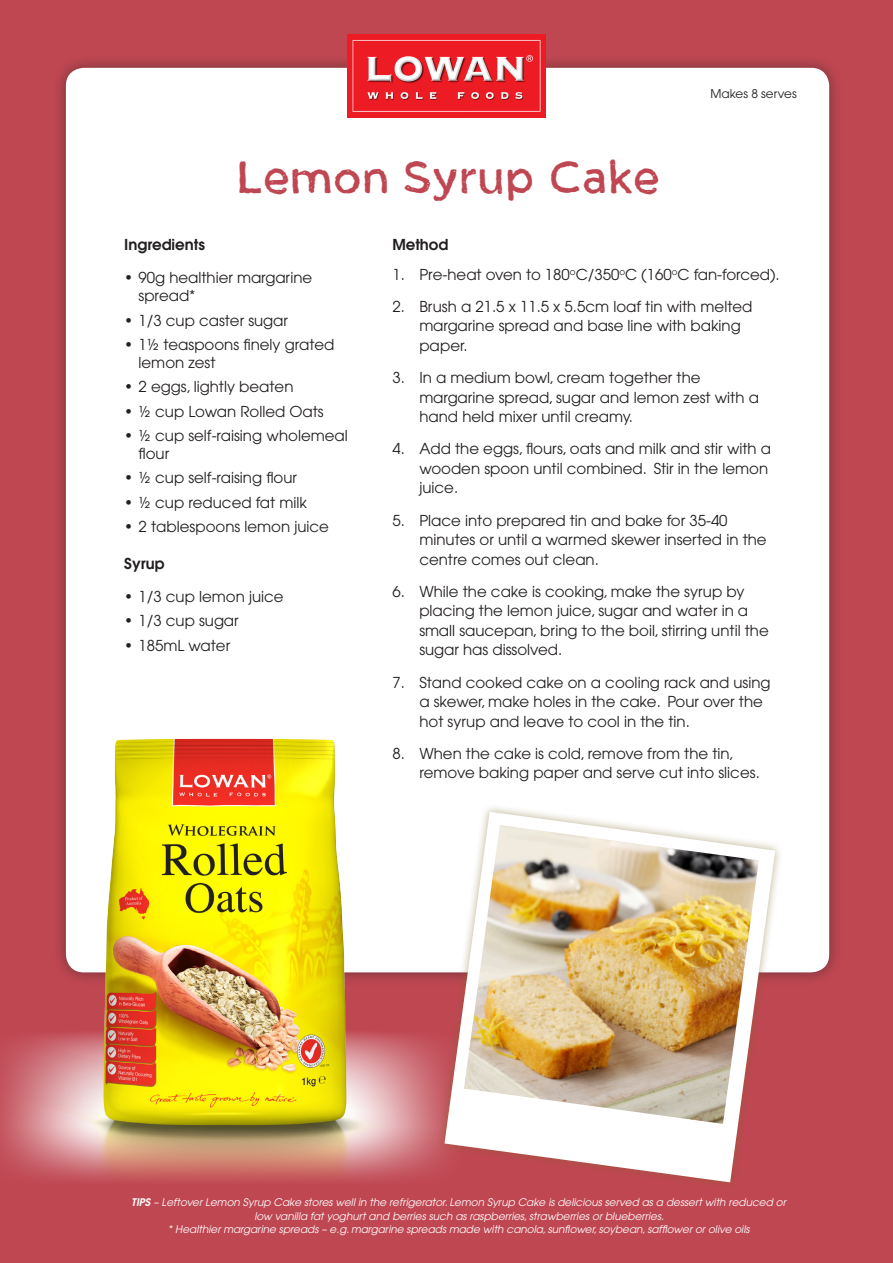
<style>
.page{position:relative;width:893px;height:1263px;background:#bf4752}
.page>*{position:absolute;margin:0;border:0;box-sizing:border-box;transform-origin:0 0}
.t1{font:45px "Barefoot Gotham";color:#bf4752}
.t2{font:15px/19.5px "Avant Garde";color:#231f20}
.t3{font:600 15px "Avant Garde";color:#231f20}
.t4{font:12px "Avant Garde";color:#231f20}
.t5{font:italic 10.5px/13.5px "Avant Garde";color:#fff;text-align:center}
.s1{font-style:inherit}
.s2{font-weight:600}
</style>
<div class="page">
<div style="left:52px;top:53px;width:791px;height:934px;background:#231f20;opacity:.5"></div>
<div style="left:66px;top:68px;width:763px;height:904px;background:#fff;border-radius:18px"></div>
<img style="left:0;top:706px;width:436px;height:474px">
<div style="left:436px;top:803px;width:348px;height:388px;background:#7f6526;opacity:.5"></div>
<svg style="left:444px;top:812px;width:331px;height:370px;fill:#fff"></svg>
<img style="left:464px;top:825px;width:295px;height:299px">
<img style="left:347px;top:34px;width:199px;height:83px">
<p class="t3" style="left:124px;top:235px;width:82px">Ingredients</p>
<p class="t1" style="left:235px;top:152px;width:426px">Lemon Syrup Cake</p>
<p class="t3" style="left:392px;top:235px;width:58px">Method</p>
<p class="t4" style="left:710px;top:87px;width:88px">Makes 8 serves</p>
<p class="t2" style="left:139px;top:269px;width:175px;line-height:18px;text-indent:-14px">• 90g healthier margarine spread*</p>
<p class="t2" style="left:124px;top:310px;width:165px"><span class="s1">• 1/3</span> cup caster sugar</p>
<p class="t2" style="left:139px;top:335px;width:197px;line-height:18px;text-indent:-14px">• 1½ teaspoons finely grated lemon zest</p>
<p class="t2" style="left:124px;top:377px;width:171px">• 2 eggs, lightly beaten</p>
<p class="t2" style="left:124px;top:401px;width:201px">• ½ cup Lowan Rolled Oats</p>
<p class="t2" style="left:139px;top:426px;width:211px;line-height:18px;text-indent:-14px">• ½ cup self-raising wholemeal flour</p>
<p class="t2" style="left:124px;top:468px;width:174px">• ½ cup self-raising flour</p>
<p class="t2" style="left:124px;top:492px;width:184px">• ½ cup reduced fat milk</p>
<p class="t2" style="left:124px;top:517px;width:206px">• 2 tablespoons lemon juice</p>
<p class="t3" style="left:124px;top:554px;width:42px">Syrup</p>
<p class="t2" style="left:124px;top:587px;width:161px"><span class="s1">• 1/3</span> cup lemon juice</p>
<p class="t2" style="left:124px;top:611px;width:116px"><span class="s1">• 1/3</span> cup sugar</p>
<p class="t2" style="left:124px;top:635px;width:107px">• 185mL water</p>
<p class="t2" style="left:392px;top:264px;width:389px">1. Pre-heat oven to 180<sup>o</sup>C/350<sup>o</sup>C (160<sup>o</sup>C fan-forced).</p>
<p class="t2" style="left:419px;top:297px;width:335px;text-indent:-27px">2. Brush a 21.5 x 11.5 x 5.5cm loaf tin with melted margarine spread and base line with baking paper.</p>
<p class="t2" style="left:419px;top:368px;width:341px;text-indent:-27px">3. In a medium bowl, cream together the margarine spread, sugar and lemon zest with a hand held mixer until creamy.</p>
<p class="t2" style="left:419px;top:439px;width:353px;text-indent:-27px">4. Add the eggs, flours, oats and milk and stir with a wooden spoon until combined. Stir in the lemon juice.</p>
<p class="t2" style="left:419px;top:510px;width:349px;text-indent:-27px">5. Place into prepared tin and bake for 35-40 minutes or until a warmed skewer inserted in the centre comes out clean.</p>
<p class="t2" style="left:419px;top:582px;width:351px;text-indent:-27px">6. While the cake is cooking, make the syrup by placing the lemon juice, sugar and water in a small saucepan, bring to the boil, stirring until the sugar has dissolved.</p>
<p class="t2" style="left:419px;top:672px;width:353px;text-indent:-27px">7. Stand cooked cake on a cooling rack and using a skewer, make holes in the cake. Pour over the hot syrup and leave to cool in the tin.</p>
<p class="t2" style="left:419px;top:744px;width:342px;text-indent:-27px">8. When the cake is cold, remove from the tin, remove baking paper and serve cut into slices.</p>
<p class="t5" style="left:132px;top:1195px;width:656px"><span class="s2">TIPS</span> – Leftover Lemon Syrup Cake stores well in the refrigerator. Lemon Syrup Cake is delicious served as a dessert with reduced or low vanilla fat yoghurt and berries such as raspberries, strawberries or blueberries.<br>* Healthier margarine spreads – e.g. margarine spreads made with canola, sunflower, soybean, safflower or olive oils</p>
</div>
